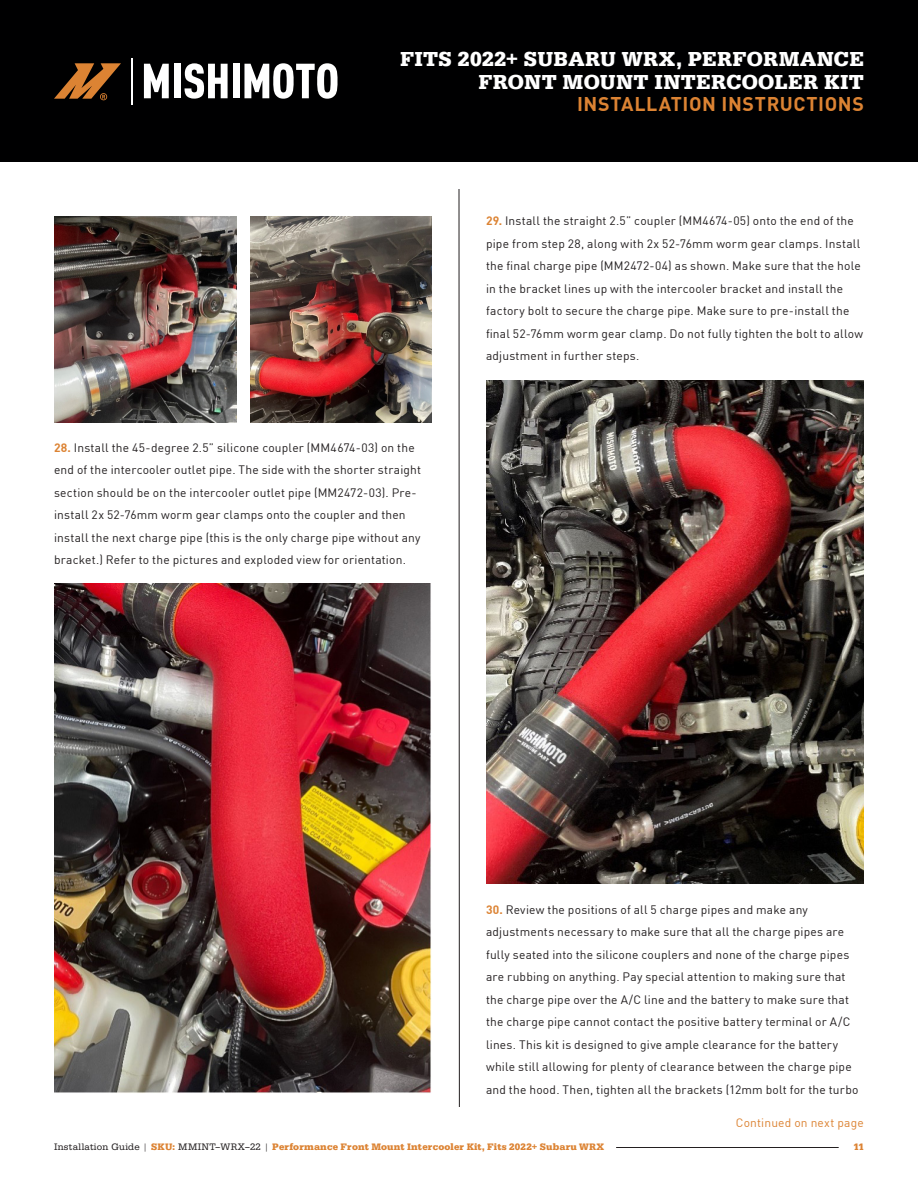
<style>
.page{position:relative;width:918px;height:1188px;background:#fff}
.page>*{position:absolute;margin:0;border:0;box-sizing:border-box;transform-origin:0 0}
.t1{font:700 21px/23.1px "Egyptienne URW";letter-spacing:.015em;color:#fff;text-align:right}
.t2{font:700 19.5px "DINOT";letter-spacing:.03em;color:#dc8333}
.Installation_Guide_Instructions{font:12px/22.5px "DINOT";letter-spacing:.015em;color:#231f20}
.t3{font:12px "DINOT";letter-spacing:.015em;color:#dc8333}
.t4{font:700 9.75px "Egyptienne URW";letter-spacing:.02em;color:#dc8333}
.s1{font-weight:700;color:#dc8333}
.s2{font-weight:400;color:#231f20}
</style>
<div class="page">
<div style="left:0;top:0;width:918px;height:162px;background:#000001"></div>
<svg style="left:144px;top:64px;width:25px;height:34px"></svg>
<div style="left:174px;top:64px;width:7px;height:34px;background:#fff"></div>
<svg style="left:185px;top:63px;width:43px;height:36px"></svg>
<div style="left:233px;top:64px;width:6px;height:34px;background:#fff"></div>
<svg style="left:244px;top:63px;width:94px;height:36px"></svg>
<hr style="left:131px;top:58px;width:2px;height:46px;background:#fff">
<svg style="left:54px;top:63px;width:67px;height:37px"></svg>
<hr style="left:459px;top:189px;width:1px;height:918px;background:#231f20">
<hr style="left:616px;top:1147px;width:223px;height:1px;background:#231f20">
<img style="left:54px;top:216px;width:183px;height:206px">
<img style="left:250px;top:216px;width:182px;height:206px">
<img style="left:54px;top:583px;width:378px;height:510px">
<img style="left:486px;top:381px;width:378px;height:503px">
<h1 class="t1" style="left:400px;top:48px;width:465px">FITS 2022+ SUBARU WRX, PERFORMANCE<br>FRONT MOUNT INTERCOOLER KIT</h1>
<h2 class="t2" style="left:577px;top:88px;width:288px">INSTALLATION INSTRUCTIONS</h2>
<p class="Installation_Guide_Instructions" style="left:54px;top:435px;width:369px"><span class="s1">28.</span> Install the 45-degree 2.5” silicone coupler (MM4674-03) on the end of the intercooler outlet pipe. The side with the shorter straight section should be on the intercooler outlet pipe (MM2472-03). Pre&shy;install 2x 52-76mm worm gear clamps onto the coupler and then install the next charge pipe (this is the only charge pipe without any bracket.) Refer to the pictures and exploded view for orientation.</p>
<p class="Installation_Guide_Instructions" style="left:486px;top:209px;width:379px"><span class="s1">29.</span> Install the straight 2.5” coupler (MM4674-05) onto the end of the pipe from step 28, along with 2x 52-76mm worm gear clamps. Install the final charge pipe (MM2472-04) as shown. Make sure that the hole in the bracket lines up with the intercooler bracket and install the factory bolt to secure the charge pipe. Make sure to pre-install the final 52-76mm worm gear clamp. Do not fully tighten the bolt to allow adjustment in further steps.</p>
<p class="Installation_Guide_Instructions" style="left:486px;top:897px;width:374px"><span class="s1">30.</span> Review the positions of all 5 charge pipes and make any adjustments necessary to make sure that all the charge pipes are fully seated into the silicone couplers and none of the charge pipes are rubbing on anything. Pay special attention to making sure that the charge pipe over the A/C line and the battery to make sure that the charge pipe cannot contact the positive battery terminal or A/C lines. This kit is designed to give ample clearance for the battery while still allowing for plenty of clearance between the charge pipe and the hood. Then, tighten all the brackets (12mm bolt for the turbo</p>
<p class="t3" style="left:736px;top:1113px;width:130px">Continued on next page</p>
<p class="t4" style="left:54px;top:1141px;width:552px"><span class="s2">Installation Guide |</span> SKU: <span class="s2">MMINT–WRX–22 |</span> Performance Front Mount Intercooler Kit, Fits 2022+ Subaru WRX</p>
<p class="t4" style="left:853px;top:1141px;width:12px">11</p>
</div>
